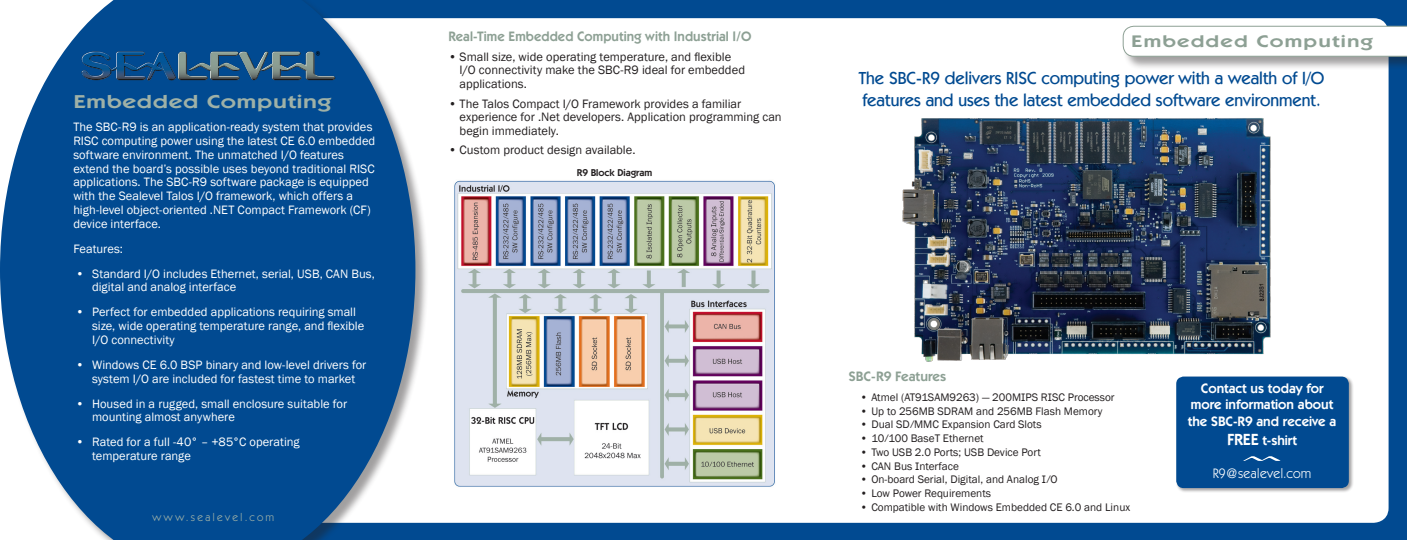
<style>
.page{position:relative;width:1407px;height:540px;background:#fff}
.page>*{position:absolute;margin:0;border:0;box-sizing:border-box;transform-origin:0 0}
.t1{font:600 18.75px "ITC Kabel Std";letter-spacing:.03em;color:#9fb1a7;scale:1.33 1}
.body_text{font:500 17.5px/21.2px "Kabel IT Cby BT";color:#014a91}
.t2{font:600 16.88px "ITC Kabel Std";letter-spacing:.055em;color:#8da094;scale:1.33 1}
.t3{font:600 13.75px/16.5px "Itc Kabel";color:#fff;text-align:center}
.t4{font:600 13.75px "Itc Kabel";letter-spacing:.005em;color:#8da094}
.t5{font:13.75px "Itc Kabel";letter-spacing:.015em;color:#fff}
.t6{font:12.5px/13.8px "Franklin Gothic";color:#fff}
.t7{font:12.5px/13.8px "Franklin Gothic";color:#231f20}
.text_bullets{font:11.25px "sea IO Franklin Gothic Book";color:#231f20}
.t8{font:11.25px "ITC Kabel Std";letter-spacing:.2em;color:#9fb1a7}
.t9{font:600 10px "ITC Kabel Std";color:#231f20}
.s1{font-size:16.25px}
</style>
<div class="page">
<div style="left:151px;top:0;width:1255px;height:540px;background:#014a91"></div>
<div style="left:8px;top:18px;width:1380px;height:505px;background:#fff;border-radius:15px"></div>
<div style="left:0;top:0;width:429px;height:540px;background:#231f20;opacity:.43"></div>
<svg style="left:0;top:0;width:415px;height:540px;fill:#014a91"></svg>
<img style="left:902px;top:118px;width:369px;height:244px">
<div style="left:1122px;top:26px;width:284px;height:45px;background:#231f20;opacity:.42"></div>
<svg style="left:1122px;top:26px;width:284px;height:31px"></svg>
<img style="left:79px;top:45px;width:258px;height:38px">
<div style="left:1175px;top:376px;width:178px;height:117px;background:#231f20;opacity:.41"></div>
<div style="left:1176px;top:377px;width:172px;height:111px;background:#014a91;border-radius:7px"></div>
<svg style="left:1243px;top:456px;width:37px;height:5px"></svg>
<img style="left:454px;top:180px;width:321px;height:307px">
<p class="t1" style="left:73px;top:91px;width:196px">Embedded Computing</p>
<p class="t6" style="left:73px;top:120px;width:303px">The SBC-R9 is an application-ready system that provides RISC computing power using the latest CE 6.0 embedded software environment. The unmatched I/O features extend the board’s possible uses beyond traditional RISC applications. The SBC-R9 software package is equipped with the Sealevel Talos I/O framework, which offers a high-level object-oriented .NET Compact Framework (CF) device interface.</p>
<p class="t6" style="left:73px;top:242px;width:51px">Features:</p>
<p class="t6" style="left:92px;top:267px;width:284px;text-indent:-16px">• Standard I/O includes Ethernet, serial, USB, CAN Bus, digital and analog interface</p>
<p class="t6" style="left:92px;top:305px;width:274px;text-indent:-16px">• Perfect for embedded applications requiring small size, wide operating temperature range, and flexible<br>I/O connectivity</p>
<p class="t6" style="left:76px;top:358px;width:292px;text-align:center">• Windows CE 6.0 BSP binary and low-level drivers for system I/O are included for fastest time to market</p>
<p class="t6" style="left:92px;top:397px;width:256px;text-indent:-16px">• Housed in a rugged, small enclosure suitable for mounting almost anywhere</p>
<p class="t6" style="left:92px;top:435px;width:209px;text-indent:-16px">• Rated for a full -40° – +85°C operating temperature range</p>
<p class="t8" style="left:152px;top:510px;width:123px">www.sealevel.com</p>
<p class="t4" style="left:448px;top:28px;width:305px">Real-Time Embedded Computing with Industrial I/O</p>
<p class="t7" style="left:459px;top:50px;width:287px;text-indent:-11px">• Small size, wide operating temperature, and flexible<br>I/O connectivity make the SBC-R9 ideal for embedded applications.</p>
<p class="t7" style="left:459px;top:97px;width:323px;text-indent:-11px">• The Talos Compact I/O Framework provides a familiar experience for .Net developers. Application programming can begin immediately.</p>
<p class="t7" style="left:448px;top:144px;width:189px">• Custom product design available.</p>
<p class="t9" style="left:576px;top:167px;width:77px">R9 Block Diagram</p>
<p class="t2" style="left:1131px;top:31px;width:183px">Embedded Computing</p>
<p class="body_text" style="left:858px;top:67px;width:467px">The SBC-R9 delivers RISC computing power with a wealth of I/O features and uses the latest embedded software environment.</p>
<p class="t4" style="left:848px;top:369px;width:99px">SBC-R9 Features</p>
<p class="text_bullets" style="left:860px;top:390px;width:256px">• Atmel (AT91SAM9263) — 200MIPS RISC Processor</p>
<p class="text_bullets" style="left:860px;top:404px;width:244px">• Up to 256MB SDRAM and 256MB Flash Memory</p>
<p class="text_bullets" style="left:860px;top:418px;width:183px">• Dual SD/MMC Expansion Card Slots</p>
<p class="text_bullets" style="left:860px;top:431px;width:125px">• 10/100 BaseT Ethernet</p>
<p class="text_bullets" style="left:860px;top:445px;width:182px">• Two USB 2.0 Ports; USB Device Port</p>
<p class="text_bullets" style="left:860px;top:459px;width:100px">• CAN Bus Interface</p>
<p class="text_bullets" style="left:860px;top:473px;width:199px">• On-board Serial, Digital, and Analog I/O</p>
<p class="text_bullets" style="left:860px;top:486px;width:132px">• Low Power Requirements</p>
<p class="text_bullets" style="left:860px;top:500px;width:271px">• Compatible with Windows Embedded CE 6.0 and Linux</p>
<p class="t3" style="left:1187px;top:380px;width:150px">Contact us today for more information about the SBC-R9 and receive a</p>
<p class="t3" style="left:1227px;top:432px;width:71px"><span class="s1">FREE</span> t-shirt</p>
<p class="t5" style="left:1212px;top:466px;width:100px">R9@sealevel.com</p>
</div>
